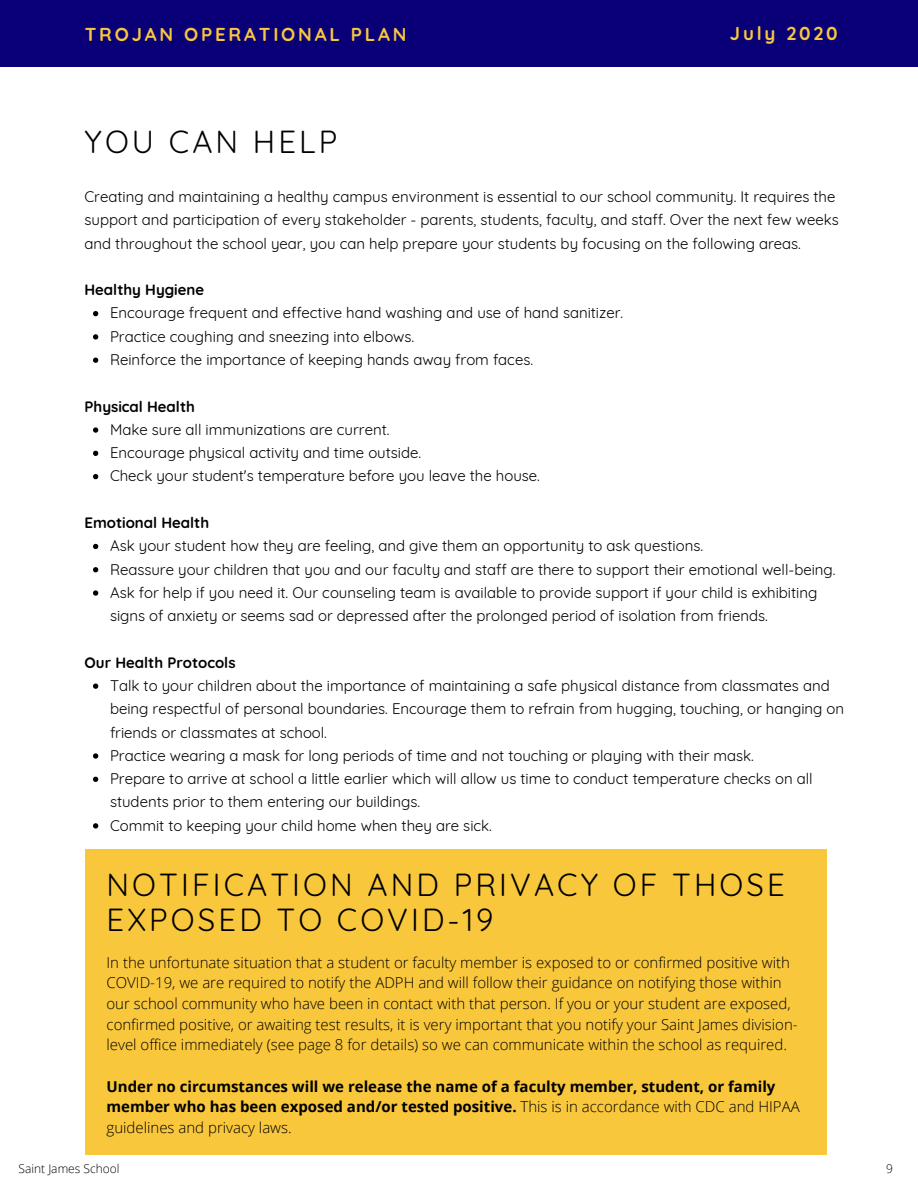
<style>
.page{position:relative;width:918px;height:1188px;background:#fff}
.page>*{position:absolute;margin:0;border:0;box-sizing:border-box;transform-origin:0 0}
.t1{font:31.2px/34.8px "Quicksand";letter-spacing:.1em;color:#000}
.t2{font:700 18.6px "Quicksand";letter-spacing:.15em;color:#f9c73c}
.t3{font:15px/23.2px "Quicksand";color:#000}
.t4{font:300 15px/20.7px "Open Sans";color:#000}
.t5{font:700 15px/20.7px "Open Sans";color:#000}
.t6{font:700 15px "Quicksand";color:#000}
.t7{font:300 12px "Open Sans";color:#000}
.s1{font-weight:300}
</style>
<div class="page">
<div style="left:0;top:1px;width:918px;height:65px;background:#090077"></div>
<svg style="left:93px;top:311px;width:5px;height:5px"></svg>
<svg style="left:93px;top:334px;width:5px;height:6px"></svg>
<svg style="left:93px;top:358px;width:5px;height:5px"></svg>
<svg style="left:93px;top:427px;width:5px;height:6px"></svg>
<svg style="left:93px;top:451px;width:5px;height:5px"></svg>
<svg style="left:93px;top:474px;width:5px;height:5px"></svg>
<svg style="left:93px;top:544px;width:5px;height:5px"></svg>
<svg style="left:93px;top:567px;width:5px;height:5px"></svg>
<svg style="left:93px;top:590px;width:5px;height:6px"></svg>
<svg style="left:93px;top:684px;width:5px;height:5px"></svg>
<svg style="left:93px;top:753px;width:5px;height:6px"></svg>
<svg style="left:93px;top:777px;width:5px;height:5px"></svg>
<svg style="left:93px;top:823px;width:5px;height:6px"></svg>
<div style="left:85px;top:849px;width:742px;height:306px;background:#f9c73c"></div>
<p class="t2" style="left:85px;top:22px;width:323px">TROJAN OPERATIONAL PLAN</p>
<p class="t2" style="left:730px;top:21px;width:109px">July 2020</p>
<h1 class="t1" style="left:85px;top:124px;width:254px">YOU CAN HELP</h1>
<p class="t3" style="left:85px;top:185px;width:756px">Creating and maintaining a healthy campus environment is essential to our school community. It requires the support and participation of every stakeholder - parents, students, faculty, and staff. Over the next few weeks and throughout the school year, you can help prepare your students by focusing on the following areas.</p>
<p class="t6" style="left:85px;top:280px;width:121px">Healthy Hygiene</p>
<p class="t3" style="left:110px;top:301px;width:515px">Encourage frequent and effective hand washing and use of hand sanitizer.<br>Practice coughing and sneezing into elbows.<br>Reinforce the importance of keeping hands away from faces.</p>
<p class="t6" style="left:85px;top:397px;width:112px">Physical Health</p>
<p class="t3" style="left:110px;top:418px;width:431px">Make sure all immunizations are current.<br>Encourage physical activity and time outside.<br>Check your student's temperature before you leave the house.</p>
<p class="t6" style="left:85px;top:513px;width:126px">Emotional Health</p>
<p class="t3" style="left:110px;top:534px;width:727px">Ask your student how they are feeling, and give them an opportunity to ask questions.<br>Reassure your children that you and our faculty and staff are there to support their emotional well-being.<br>Ask for help if you need it. Our counseling team is available to provide support if your child is exhibiting signs of anxiety or seems sad or depressed after the prolonged period of isolation from friends.</p>
<p class="t6" style="left:85px;top:653px;width:153px">Our Health Protocols</p>
<p class="t3" style="left:110px;top:674px;width:736px">Talk to your children about the importance of maintaining a safe physical distance from classmates and being respectful of personal boundaries. Encourage them to refrain from hugging, touching, or hanging on friends or classmates at school.<br>Practice wearing a mask for long periods of time and not touching or playing with their mask.<br>Prepare to arrive at school a little earlier which will allow us time to conduct temperature checks on all students prior to them entering our buildings.<br>Commit to keeping your child home when they are sick.</p>
<h1 class="t1" style="left:107px;top:867px;width:680px">NOTIFICATION AND PRIVACY OF THOSE<br>EXPOSED TO COVID-19</h1>
<p class="t4" style="left:107px;top:951px;width:693px">In the unfortunate situation that a student or faculty member is exposed to or confirmed positive with COVID-19, we are required to notify the ADPH and will follow their guidance on notifying those within our school community who have been in contact with that person. If you or your student are exposed, confirmed positive, or awaiting test results, it is very important that you notify your Saint James division&shy;level office immediately (see page 8 for details) so we can communicate within the school as required.</p>
<p class="t5" style="left:107px;top:1075px;width:695px">Under no circumstances will we release the name of a faculty member, student, or family member who has been exposed and/or tested positive. <span class="s1">This is in accordance with CDC and HIPAA guidelines and privacy laws.</span></p>
<p class="t7" style="left:19px;top:1160px;width:103px">Saint James School</p>
<p class="t7" style="left:886px;top:1160px;width:8px">9</p>
</div>
